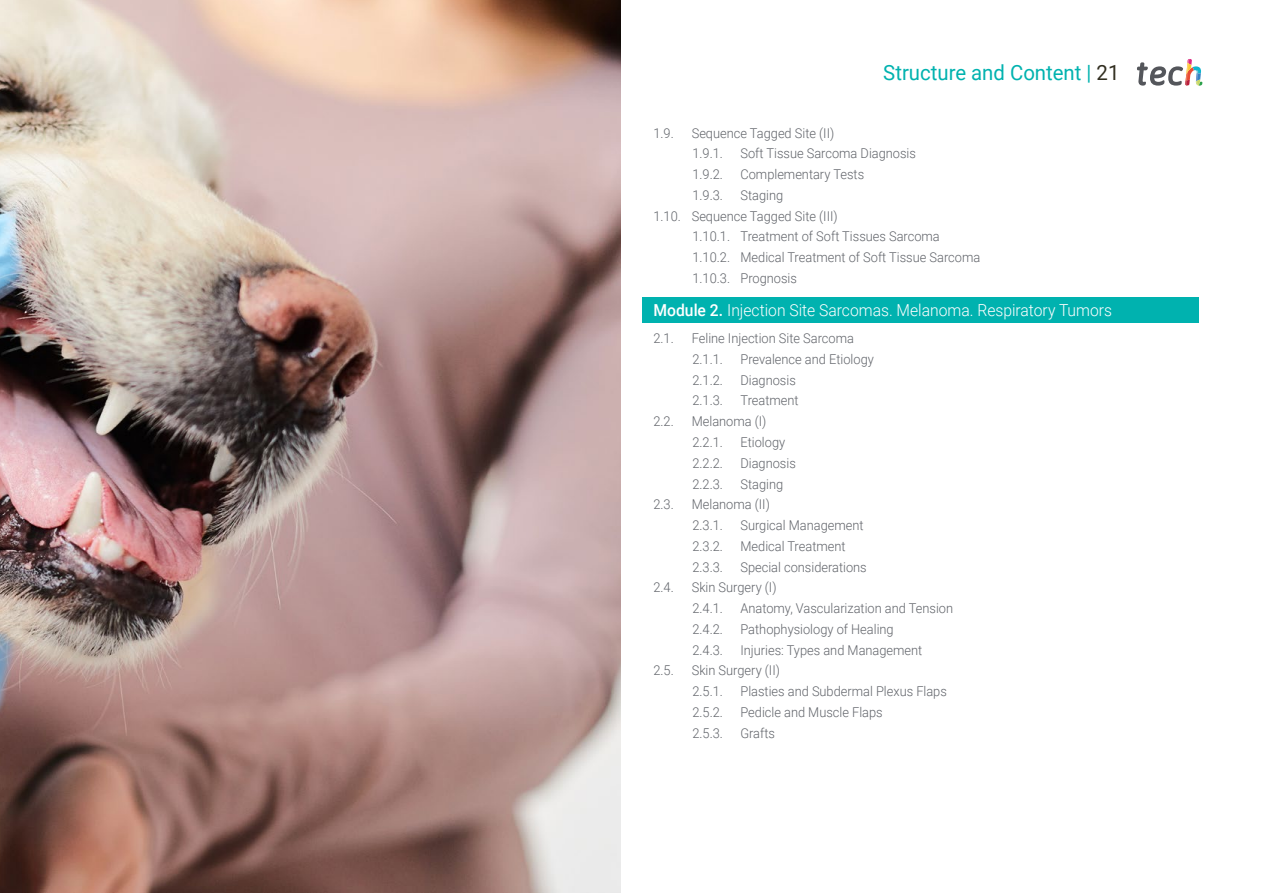
<style>
.page{position:relative;width:1263px;height:893px;background:#fff}
.page>*{position:absolute;margin:0;border:0;box-sizing:border-box;transform-origin:0 0}
.t1{font:21px "Roboto";color:#00b2af}
.t2{font:300 16.5px "Roboto";color:#fff;scale:.95 1}
.t3{font:300 13.5px/20.7px "Roboto";color:#61646a;scale:.95 1}
.s1{color:#312e20}
.s2{font-weight:500}
</style>
<div class="page">
<svg style="left:1137px;top:59px;width:65px;height:27px"></svg>
<div style="left:642px;top:297px;width:557px;height:25px;background:#00b2af"></div>
<img style="left:0;top:0;width:621px;height:893px">
<h1 class="t1" style="left:883px;top:57px;width:238px">Structure and Content | <span class="s1">21</span></h1>
<p class="t3" style="left:653px;top:122px;width:23px">1.9.</p>
<p class="t3" style="left:692px;top:122px;width:152px">Sequence Tagged Site (II)<br>1.9.1.</p>
<p class="t3" style="left:740px;top:143px;width:186px">Soft Tissue Sarcoma Diagnosis</p>
<p class="t3" style="left:692px;top:164px;width:34px">1.9.2.</p>
<p class="t3" style="left:740px;top:164px;width:132px">Complementary Tests</p>
<p class="t3" style="left:692px;top:184px;width:34px">1.9.3.</p>
<p class="t3" style="left:740px;top:184px;width:46px">Staging</p>
<p class="t3" style="left:653px;top:205px;width:195px">1.10. Sequence Tagged Site (III)</p>
<p class="t3" style="left:692px;top:226px;width:262px">1.10.1. Treatment of Soft Tissues Sarcoma</p>
<p class="t3" style="left:692px;top:247px;width:304px">1.10.2. Medical Treatment of Soft Tissue Sarcoma</p>
<p class="t3" style="left:692px;top:267px;width:111px">1.10.3. Prognosis</p>
<p class="t2" style="left:653px;top:299px;width:484px"><span class="s2">Module 2.</span> Injection Site Sarcomas. Melanoma. Respiratory Tumors</p>
<p class="t3" style="left:653px;top:328px;width:23px">2.1.</p>
<p class="t3" style="left:692px;top:328px;width:172px">Feline Injection Site Sarcoma<br>2.1.1.</p>
<p class="t3" style="left:740px;top:348px;width:142px">Prevalence and Etiology</p>
<p class="t3" style="left:692px;top:369px;width:34px">2.1.2.</p>
<p class="t3" style="left:740px;top:369px;width:60px">Diagnosis</p>
<p class="t3" style="left:692px;top:390px;width:34px">2.1.3.</p>
<p class="t3" style="left:740px;top:390px;width:63px">Treatment</p>
<p class="t3" style="left:653px;top:411px;width:23px">2.2.</p>
<p class="t3" style="left:692px;top:411px;width:80px">Melanoma (I)<br>2.2.1.</p>
<p class="t3" style="left:740px;top:431px;width:49px">Etiology</p>
<p class="t3" style="left:692px;top:452px;width:34px">2.2.2.</p>
<p class="t3" style="left:740px;top:452px;width:60px">Diagnosis</p>
<p class="t3" style="left:692px;top:473px;width:34px">2.2.3.</p>
<p class="t3" style="left:740px;top:473px;width:46px">Staging</p>
<p class="t3" style="left:653px;top:494px;width:23px">2.3.</p>
<p class="t3" style="left:692px;top:494px;width:84px">Melanoma (II)<br>2.3.1.</p>
<p class="t3" style="left:740px;top:514px;width:131px">Surgical Management</p>
<p class="t3" style="left:692px;top:535px;width:34px">2.3.2.</p>
<p class="t3" style="left:740px;top:535px;width:112px">Medical Treatment</p>
<p class="t3" style="left:692px;top:556px;width:34px">2.3.3.</p>
<p class="t3" style="left:740px;top:556px;width:134px">Special considerations</p>
<p class="t3" style="left:653px;top:577px;width:23px">2.4.</p>
<p class="t3" style="left:692px;top:577px;width:91px">Skin Surgery (I)<br>2.4.1.</p>
<p class="t3" style="left:740px;top:597px;width:225px">Anatomy, Vascularization and Tension</p>
<p class="t3" style="left:692px;top:618px;width:34px">2.4.2.</p>
<p class="t3" style="left:740px;top:618px;width:163px">Pathophysiology of Healing</p>
<p class="t3" style="left:692px;top:639px;width:34px">2.4.3.</p>
<p class="t3" style="left:740px;top:639px;width:193px">Injuries: Types and Management</p>
<p class="t3" style="left:653px;top:660px;width:23px">2.5.</p>
<p class="t3" style="left:692px;top:660px;width:94px">Skin Surgery (II)<br>2.5.1.</p>
<p class="t3" style="left:740px;top:680px;width:219px">Plasties and Subdermal Plexus Flaps</p>
<p class="t3" style="left:692px;top:701px;width:34px">2.5.2.</p>
<p class="t3" style="left:740px;top:701px;width:151px">Pedicle and Muscle Flaps</p>
<p class="t3" style="left:692px;top:722px;width:34px">2.5.3.</p>
<p class="t3" style="left:740px;top:722px;width:38px">Grafts</p>
</div>
